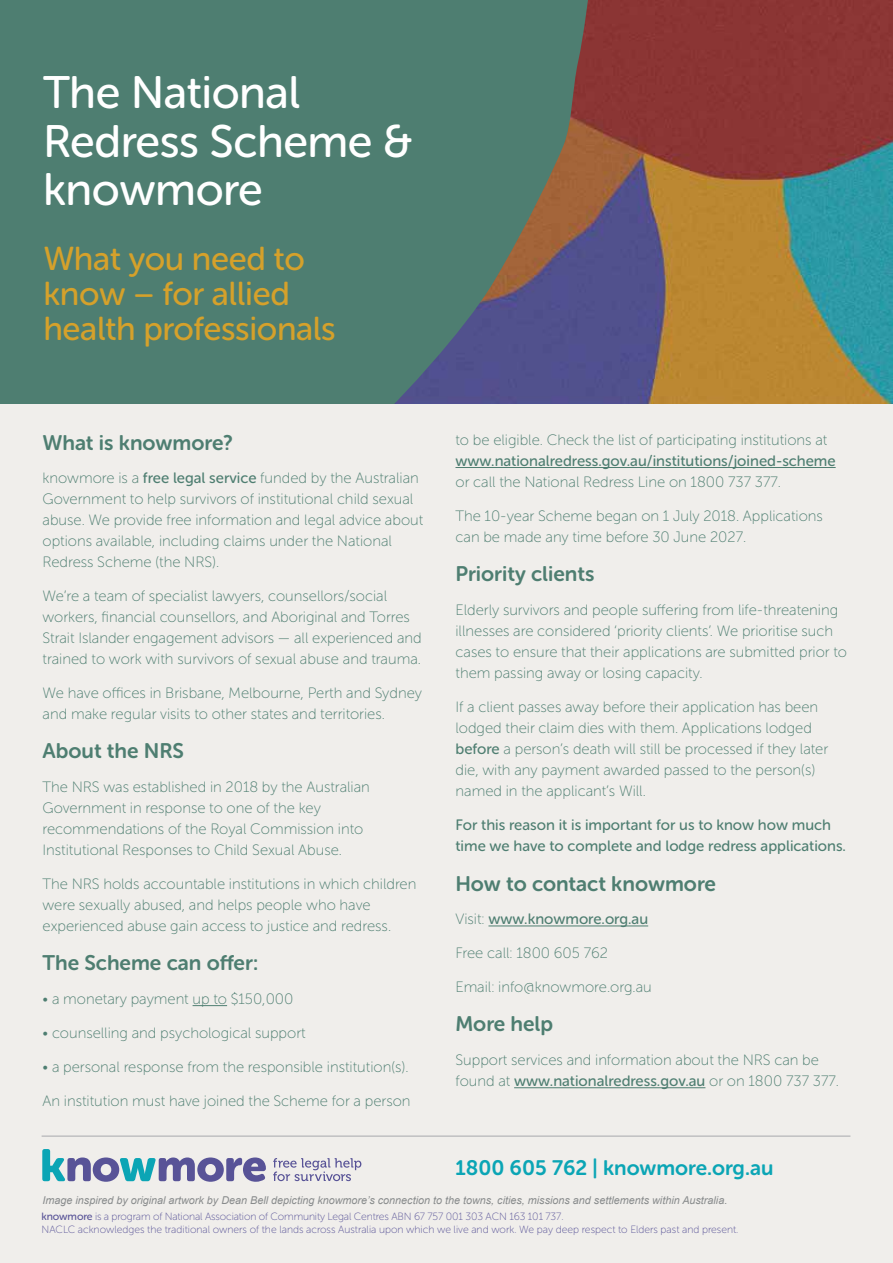
<style>
.page{position:relative;width:893px;height:1263px;background:#f0eeeb}
.page>*{position:absolute;margin:0;border:0;box-sizing:border-box;transform-origin:0 0}
.t1{font:45.3px/48.3px "Museo Sans Rounded 500";letter-spacing:-.01em;color:#fff}
.t2{font:33px/35.2px "Museo Sans Rounded 500";letter-spacing:-.01em;color:#d5a12b}
.t3{font:21px "Museo Sans Rounded 700";color:#4e7e71}
.t4{font:20.85px "Museo Sans Rounded 700";color:#0ba5b5}
.t5{font:15px/21px "Museo Sans Rounded 100";color:#4e7e71}
.t6{font:15px/21px "Museo Sans Rounded 500";color:#4e7e71}
.t7{font:italic 10.8px "Arial";color:#888b8c}
.t8{font:10.5px/12.8px "Museo Sans Rounded 100";letter-spacing:-.005em;color:#585397}
.s1{font-family:"Museo Sans Rounded 500"}
.s2{font-family:"Museo Sans Rounded 100"}
</style>
<div class="page">
<img style="left:590px;top:0;width:303px;height:404px">
<svg style="left:0;top:0;width:590px;height:404px;background:#4f7a71"></svg>
<hr style="left:193px;top:1005px;width:34px;height:1px;background:#4e7e71">
<hr style="left:455px;top:467px;width:381px;height:1px;background:#4e7e71">
<hr style="left:488px;top:925px;width:160px;height:1px;background:#4e7e71">
<hr style="left:514px;top:1087px;width:191px;height:1px;background:#4e7e71">
<hr style="left:42px;top:1136px;width:808px;height:1px;background:#a7a9ac">
<svg style="left:42px;top:1149px;width:224px;height:33px"></svg>
<svg style="left:273px;top:1158px;width:88px;height:23px"></svg>
<h1 class="t1" style="left:43px;top:69px;width:371px">The National<br>Redress Scheme &amp; knowmore</h1>
<h2 class="t2" style="left:43px;top:241px;width:294px">What you need to know – for allied health professionals</h2>
<h3 class="t3" style="left:43px;top:431px;width:192px">What is knowmore?</h3>
<p class="t5" style="left:43px;top:468px;width:382px">knowmore is a <span class="s1">free legal service</span> funded by the Australian Government to help survivors of institutional child sexual abuse. We provide free information and legal advice about options available, including claims under the National Redress Scheme (the NRS).</p>
<p class="t5" style="left:43px;top:585px;width:381px">We’re a team of specialist lawyers, counsellors/social workers, financial counsellors, and Aboriginal and Torres Strait Islander engagement advisors — all experienced and trained to work with survivors of sexual abuse and trauma.</p>
<p class="t5" style="left:43px;top:682px;width:381px">We have offices in Brisbane, Melbourne, Perth and Sydney and make regular visits to other states and territories.</p>
<h3 class="t3" style="left:43px;top:739px;width:143px">About the NRS</h3>
<p class="t5" style="left:43px;top:777px;width:329px">The NRS was established in 2018 by the Australian Government in response to one of the key recommendations of the Royal Commission into Institutional Responses to Child Sexual Abuse.</p>
<p class="t5" style="left:43px;top:873px;width:375px">The NRS holds accountable institutions in which children were sexually abused, and helps people who have experienced abuse gain access to justice and redress.</p>
<h3 class="t3" style="left:43px;top:951px;width:217px">The Scheme can offer:</h3>
<p class="t5" style="left:43px;top:989px;width:252px">• a monetary payment up to $150,000</p>
<p class="t5" style="left:43px;top:1022px;width:265px">• counselling and psychological support</p>
<p class="t5" style="left:43px;top:1057px;width:368px">• a personal response from the responsible institution(s).</p>
<p class="t5" style="left:43px;top:1090px;width:370px">An institution must have joined the Scheme for a person</p>
<p class="t5" style="left:455px;top:429px;width:373px">to be eligible. Check the list of participating institutions at</p>
<p class="t6" style="left:455px;top:450px;width:382px">www.nationalredress.gov.au/institutions/joined-scheme</p>
<p class="t5" style="left:455px;top:471px;width:327px">or call the National Redress Line on 1800 737 377.</p>
<p class="t5" style="left:455px;top:505px;width:369px">The 10-year Scheme began on 1 July 2018. Applications can be made any time before 30 June 2027.</p>
<h3 class="t3" style="left:455px;top:562px;width:140px">Priority clients</h3>
<p class="t5" style="left:455px;top:600px;width:393px">Elderly survivors and people suffering from life-threatening illnesses are considered ‘priority clients’. We prioritise such cases to ensure that their applications are submitted prior to them passing away or losing capacity.</p>
<p class="t5" style="left:455px;top:696px;width:374px">If a client passes away before their application has been lodged their claim dies with them. Applications lodged <span class="s1">before</span> a person’s death will still be processed if they later die, with any payment awarded passed to the person(s) named in the applicant’s Will.</p>
<p class="t6" style="left:455px;top:814px;width:392px">For this reason it is important for us to know how much time we have to complete and lodge redress applications.</p>
<h3 class="t3" style="left:455px;top:872px;width:262px">How to contact knowmore</h3>
<p class="t6" style="left:455px;top:909px;width:194px"><span class="s2">Visit:</span> www.knowmore.org.au</p>
<p class="t5" style="left:455px;top:943px;width:154px">Free call: 1800 605 762</p>
<p class="t5" style="left:455px;top:976px;width:198px">Email: info@knowmore.org.au</p>
<h3 class="t3" style="left:455px;top:1012px;width:99px">More help</h3>
<p class="t5" style="left:455px;top:1050px;width:365px">Support services and information about the NRS can be</p>
<p class="t6" style="left:455px;top:1071px;width:385px"><span class="s2">found at</span> www.nationalredress.gov.au <span class="s2">or on 1800 737 377.</span></p>
<h3 class="t4" style="left:455px;top:1156px;width:319px">1800 605 762 | knowmore.org.au</h3>
<p class="t7" style="left:43px;top:1194px;width:686px">Image inspired by original artwork by Dean Bell depicting knowmore’s connection to the towns, cities, missions and settlements within Australia.</p>
<p class="t8" style="left:42px;top:1210px;width:698px"><span class="s1">knowmore</span> is a program of National Association of Community Legal Centres ABN 67 757 001 303 ACN 163 101 737.<br>NACLC acknowledges the traditional owners of the lands across Australia upon which we live and work. We pay deep respect to Elders past and present.</p>
</div>
